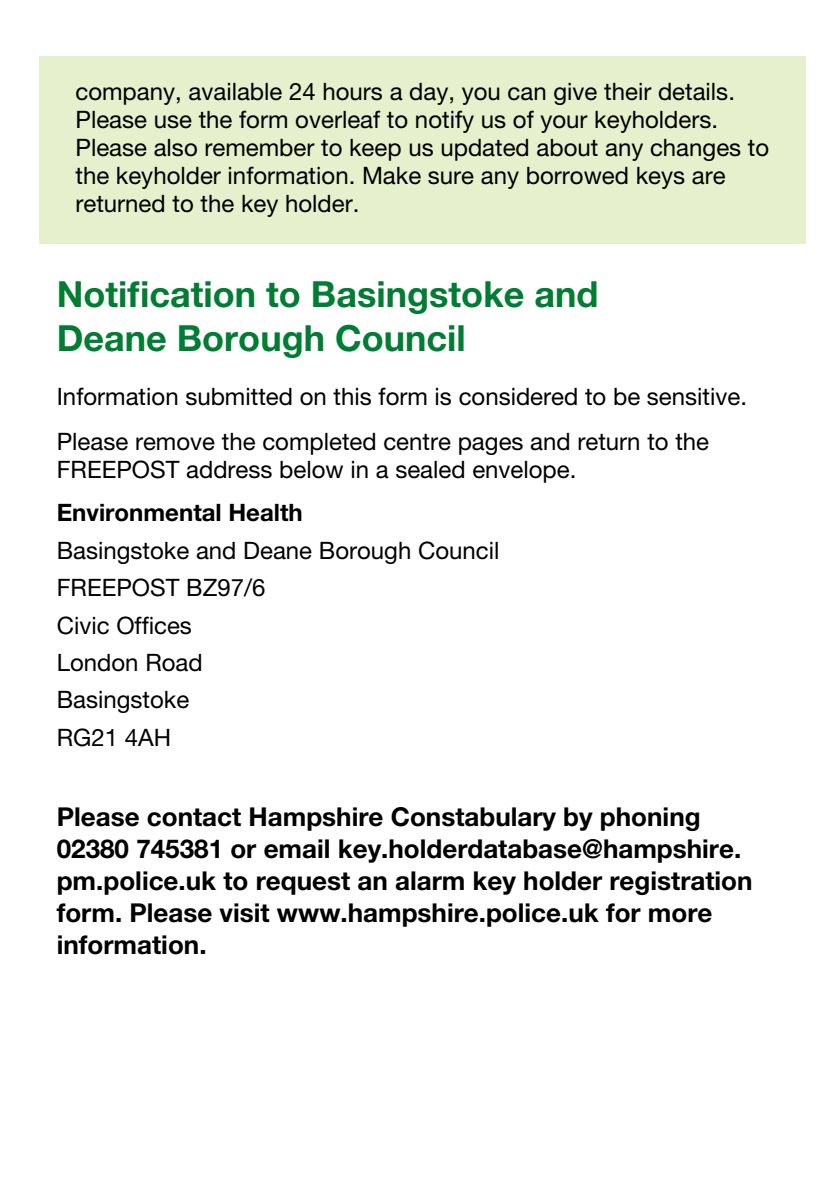
<style>
.page{position:relative;width:840px;height:1191px;background:#fff}
.page>*{position:absolute;margin:0;border:0;box-sizing:border-box;transform-origin:0 0}
.t1{font:700 36px/44px "Helvetica Neue LT";color:#007d32}
.t2{font:700 26px/32px "Helvetica Neue LT";color:#000}
.t3{font:24px/37.4px "Helvetica Neue LT";color:#000}
.t4{font:700 24px "Helvetica Neue LT";color:#000}
</style>
<div class="page">
<div style="left:40px;top:57px;width:765px;height:187px;background:#e6f0cd"></div>
<p class="t3" style="left:75px;top:77px;width:695px;line-height:28px">company, available 24 hours a day, you can give their details.<br>Please use the form overleaf to notify us of your keyholders.<br>Please also remember to keep us updated about any changes to the keyholder information. Make sure any borrowed keys are returned to the key holder.</p>
<h1 class="t1" style="left:57px;top:271px;width:543px">Notification to Basingstoke and<br>Deane Borough Council</h1>
<p class="t3" style="left:57px;top:374px;width:691px;line-height:45px">Information submitted on this form is considered to be sensitive.<br>Please remove the completed centre pages and return to the</p>
<p class="t3" style="left:57px;top:451px;width:521px">FREEPOST address below in a sealed envelope.</p>
<p class="t4" style="left:57px;top:498px;width:247px">Environmental Health</p>
<p class="t3" style="left:57px;top:531px;width:444px">Basingstoke and Deane Borough Council<br>FREEPOST BZ97/6<br>Civic Offices<br>London Road<br>Basingstoke<br>RG21 4AH</p>
<p class="t2" style="left:57px;top:800px;width:697px">Please contact Hampshire Constabulary by phoning 02380 745381 or email key.holderdatabase@hampshire. pm.police.uk to request an alarm key holder registration form. Please visit www.hampshire.police.uk for more information.</p>
</div>
